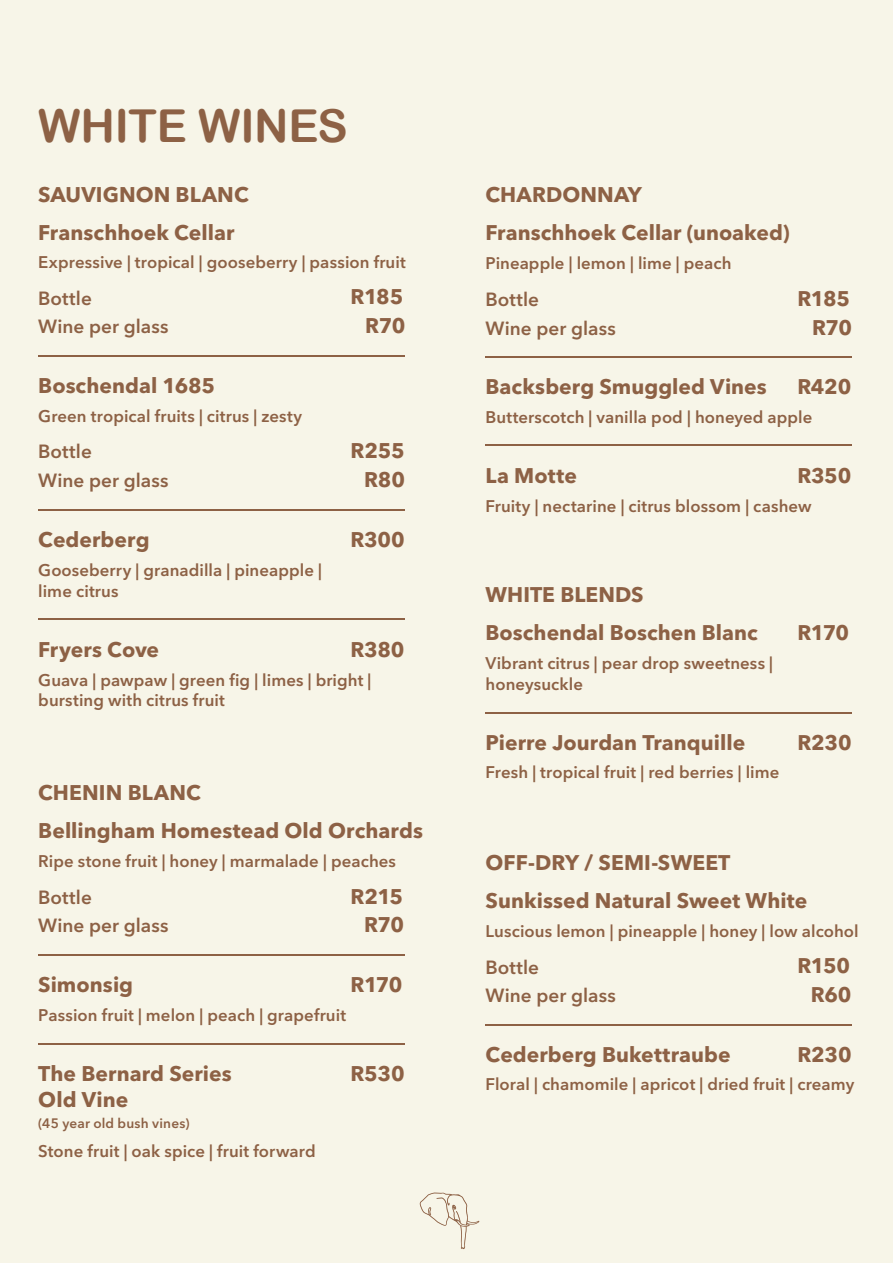
<style>
.page{position:relative;width:893px;height:1263px;background:#f7f5e8}
.page>*{position:absolute;margin:0;border:0;box-sizing:border-box;transform-origin:0 0}
.t1{font:45.3px "Arial Rounded MT Bold";letter-spacing:-.005em;color:#8d6145}
.t2{font:700 21.15px/25.3px "Avenir Next LT Pro";color:#8d6145}
.t3{font:700 21px "Avenir Next LT Pro";color:#8d6145}
.t4{font:600 19.05px "Avenir Next LT Pro";color:#8d6145}
.t5{font:600 18.9px "Avenir Next LT Pro";color:#8d6145}
.t6{font:600 16.8px/20.5px "Avenir Next LT Pro";letter-spacing:.005em;color:#8d6145}
.t7{font:600 13.65px "Avenir Next LT Pro";letter-spacing:.015em;color:#8d6145}
</style>
<div class="page">
<svg style="left:420px;top:1192px;width:60px;height:57px"></svg>
<hr style="left:38px;top:355px;width:367px;height:1px;background:#8d6145">
<hr style="left:38px;top:954px;width:367px;height:2px;background:#8d6145">
<hr style="left:38px;top:509px;width:367px;height:1px;background:#8d6145">
<hr style="left:38px;top:619px;width:367px;height:1px;background:#8d6145">
<hr style="left:38px;top:1043px;width:367px;height:1px;background:#8d6145">
<hr style="left:486px;top:357px;width:366px;height:1px;background:#8d6145">
<hr style="left:486px;top:712px;width:366px;height:1px;background:#8d6145">
<hr style="left:486px;top:1024px;width:366px;height:1px;background:#8d6145">
<hr style="left:486px;top:445px;width:366px;height:1px;background:#8d6145">
<h1 class="t1" style="left:38px;top:99px;width:311px">WHITE WINES</h1>
<p class="t2" style="left:38px;top:182px;width:212px">SAUVIGNON BLANC</p>
<p class="t2" style="left:38px;top:220px;width:198px">Franschhoek Cellar</p>
<p class="t6" style="left:38px;top:251px;width:369px">Expressive | tropical | gooseberry | passion fruit</p>
<p class="t4" style="left:38px;top:286px;width:55px">Bottle</p>
<p class="t4" style="left:38px;top:315px;width:132px">Wine per glass</p>
<p class="t2" style="left:38px;top:373px;width:178px">Boschendal 1685</p>
<p class="t6" style="left:38px;top:406px;width:265px">Green tropical fruits | citrus | zesty</p>
<p class="t4" style="left:38px;top:440px;width:55px">Bottle</p>
<p class="t4" style="left:38px;top:469px;width:132px">Wine per glass</p>
<p class="t2" style="left:38px;top:527px;width:113px">Cederberg</p>
<p class="t6" style="left:38px;top:560px;width:285px">Gooseberry | granadilla | pineapple | lime citrus</p>
<p class="t2" style="left:38px;top:636px;width:122px">Fryers Cove</p>
<p class="t2" style="left:350px;top:284px;width:54px">R185</p>
<p class="t2" style="left:365px;top:313px;width:42px">R70</p>
<p class="t2" style="left:350px;top:438px;width:56px">R255</p>
<p class="t2" style="left:364px;top:467px;width:42px">R80</p>
<p class="t2" style="left:350px;top:527px;width:56px">R300</p>
<p class="t2" style="left:350px;top:636px;width:56px">R380</p>
<p class="t6" style="left:38px;top:670px;width:334px">Guava | pawpaw | green fig | limes | bright | bursting with citrus fruit</p>
<p class="t2" style="left:38px;top:779px;width:164px">CHENIN BLANC</p>
<p class="t2" style="left:38px;top:818px;width:386px">Bellingham Homestead Old Orchards</p>
<p class="t6" style="left:38px;top:851px;width:359px">Ripe stone fruit | honey | marmalade | peaches</p>
<p class="t4" style="left:38px;top:885px;width:55px">Bottle</p>
<p class="t2" style="left:350px;top:883px;width:54px">R215</p>
<p class="t4" style="left:38px;top:914px;width:132px">Wine per glass</p>
<p class="t2" style="left:364px;top:912px;width:42px">R70</p>
<p class="t2" style="left:38px;top:972px;width:96px">Simonsig</p>
<p class="t2" style="left:350px;top:972px;width:53px">R170</p>
<p class="t6" style="left:38px;top:1005px;width:309px">Passion fruit | melon | peach | grapefruit</p>
<p class="t2" style="left:38px;top:1061px;width:195px">The Bernard Series<br>Old Vine</p>
<p class="t7" style="left:38px;top:1115px;width:153px">(45 year old bush vines)</p>
<p class="t6" style="left:38px;top:1141px;width:279px">Stone fruit | oak spice | fruit forward</p>
<p class="t2" style="left:350px;top:1061px;width:56px">R530</p>
<p class="t3" style="left:486px;top:182px;width:158px">CHARDONNAY</p>
<p class="t3" style="left:486px;top:220px;width:306px">Franschhoek Cellar (unoaked)</p>
<p class="t6" style="left:486px;top:253px;width:247px">Pineapple | lemon | lime | peach</p>
<p class="t5" style="left:486px;top:288px;width:55px">Bottle</p>
<p class="t3" style="left:797px;top:286px;width:54px">R185</p>
<p class="t5" style="left:486px;top:316px;width:132px">Wine per glass</p>
<p class="t3" style="left:812px;top:314px;width:42px">R70</p>
<p class="t3" style="left:486px;top:374px;width:283px">Backsberg Smuggled Vines</p>
<p class="t3" style="left:797px;top:374px;width:55px">R420</p>
<p class="t6" style="left:486px;top:406px;width:328px">Butterscotch | vanilla pod | honeyed apple</p>
<p class="t3" style="left:486px;top:463px;width:93px">La Motte</p>
<p class="t3" style="left:797px;top:463px;width:55px">R350</p>
<p class="t6" style="left:486px;top:496px;width:328px">Fruity | nectarine | citrus blossom | cashew</p>
<p class="t3" style="left:486px;top:582px;width:160px">WHITE BLENDS</p>
<p class="t3" style="left:486px;top:620px;width:274px">Boschendal Boschen Blanc</p>
<p class="t6" style="left:486px;top:653px;width:289px">Vibrant citrus | pear drop sweetness | honeysuckle</p>
<p class="t3" style="left:486px;top:729px;width:261px">Pierre Jourdan Tranquille</p>
<p class="t6" style="left:486px;top:762px;width:295px">Fresh | tropical fruit | red berries | lime</p>
<p class="t3" style="left:797px;top:620px;width:53px">R170</p>
<p class="t3" style="left:797px;top:729px;width:56px">R230</p>
<p class="t3" style="left:486px;top:849px;width:246px">OFF-DRY / SEMI-SWEET</p>
<p class="t3" style="left:486px;top:888px;width:323px">Sunkissed Natural Sweet White</p>
<p class="t6" style="left:486px;top:920px;width:375px">Luscious lemon | pineapple | honey | low alcohol</p>
<p class="t5" style="left:486px;top:955px;width:55px">Bottle</p>
<p class="t3" style="left:797px;top:953px;width:54px">R150</p>
<p class="t5" style="left:486px;top:984px;width:132px">Wine per glass</p>
<p class="t3" style="left:811px;top:982px;width:42px">R60</p>
<p class="t3" style="left:486px;top:1042px;width:247px">Cederberg Bukettraube</p>
<p class="t3" style="left:797px;top:1042px;width:56px">R230</p>
<p class="t6" style="left:486px;top:1074px;width:370px">Floral | chamomile | apricot | dried fruit | creamy</p>
</div>
